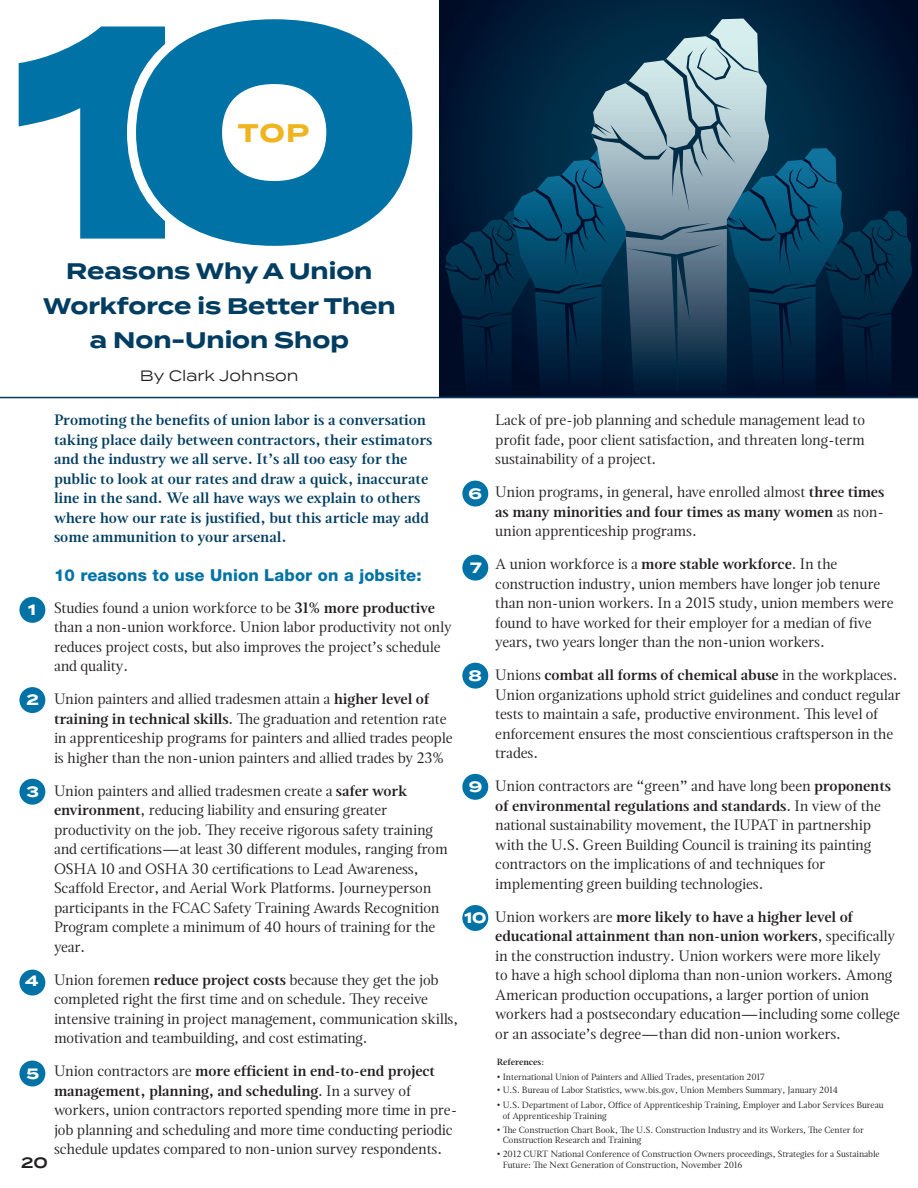
<style>
.page{position:relative;width:918px;height:1188px;background:#fff}
.page>*{position:absolute;margin:0;border:0;box-sizing:border-box;transform-origin:0 0}
.t1{font:900 303px "Termina";color:#0072a5}
.t2{font:700 25.5px "Termina";color:#efb41e}
.t3{font:700 22.5px "Termina";color:#003d61}
.t4{font:800 16.5px "Helvetica Neue";letter-spacing:.01em;color:#0072a5}
.t5{font:15px/19.5px "Magneta";letter-spacing:-.005em;color:#231f20}
.t6{font:600 15px/19.5px "Magneta";color:#003d61}
.t7{font:15px "Termina";color:#231f20}
.t8{font:700 15px "Termina";color:#fff}
.t9{font:600 15px "Termina";color:#231f20}
.t10{font:9px/10.8px "Magneta";color:#231f20}
.t11{font:600 9px "Magneta";color:#231f20}
.s1{font-weight:600}
.s2{font-weight:400}
</style>
<div class="page">
<svg style="left:439px;top:0;width:479px;height:397px;background:#001833"></svg>
<svg style="left:591px;top:19px;width:178px;height:15px;background:#2a5065"></svg>
<svg style="left:445px;top:34px;width:467px;height:363px;background:#1e435c"></svg>
<hr style="left:0;top:397px;width:918px;height:1px;background:#003d61">
<div style="left:19px;top:597px;width:26px;height:26px;background:#0072a5;border-radius:50%"></div>
<div style="left:19px;top:687px;width:26px;height:26px;background:#0072a5;border-radius:50%"></div>
<div style="left:19px;top:779px;width:26px;height:26px;background:#0072a5;border-radius:50%"></div>
<div style="left:19px;top:970px;width:26px;height:26px;background:#0072a5;border-radius:50%"></div>
<div style="left:19px;top:1061px;width:26px;height:25px;background:#0072a5;border-radius:50%"></div>
<div style="left:462px;top:481px;width:26px;height:26px;background:#0072a5;border-radius:50%"></div>
<div style="left:462px;top:663px;width:26px;height:26px;background:#0072a5;border-radius:50%"></div>
<div style="left:462px;top:774px;width:26px;height:26px;background:#0072a5;border-radius:50%"></div>
<div style="left:462px;top:905px;width:26px;height:26px;background:#0072a5;border-radius:50%"></div>
<div style="left:462px;top:555px;width:26px;height:26px;background:#0072a5;border-radius:50%"></div>
<h1 class="t1" style="left:127px;top:-95px;width:296px">0</h1>
<h1 class="t1" style="left:12px;top:-95px;width:173px">1</h1>
<h2 class="t2" style="left:238px;top:114px;width:73px">TOP</h2>
<h3 class="t3" style="left:66px;top:255px;width:308px">Reasons Why A Union</h3>
<h3 class="t3" style="left:43px;top:289px;width:354px">Workforce is Better Then</h3>
<h3 class="t3" style="left:90px;top:324px;width:261px">a Non-Union Shop</h3>
<p class="t7" style="left:140px;top:365px;width:160px">By Clark Johnson</p>
<p class="t6" style="left:54px;top:410px;width:380px">Promoting the benefits of union labor is a conversation taking place daily between contractors, their estimators and the industry we all serve. It’s all too easy for the public to look at our rates and draw a quick, inaccurate line in the sand. We all have ways we explain to others where how our rate is justified, but this article may add some ammunition to your arsenal.</p>
<p class="t8" style="left:469px;top:482px;width:15px">6</p>
<p class="t8" style="left:470px;top:557px;width:13px">7</p>
<p class="t4" style="left:54px;top:566px;width:369px">10 reasons to use Union Labor on a jobsite:</p>
<p class="t5" style="left:54px;top:598px;width:399px">Studies found a union workforce to be <span class="s1">31% more productive </span>than a non-union workforce. Union labor productivity not only reduces project costs, but also improves the project’s schedule and quality.</p>
<p class="t5" style="left:54px;top:689px;width:400px">Union painters and allied tradesmen attain a <span class="s1">higher level of training in technical skills</span>. The graduation and retention rate in apprenticeship programs for painters and allied trades people is higher than the non-union painters and allied trades by 23%</p>
<p class="t5" style="left:54px;top:781px;width:395px">Union painters and allied tradesmen create a <span class="s1">safer work environment</span>, reducing liability and ensuring greater productivity on the job. They receive rigorous safety training and certifications—at least 30 different modules, ranging from OSHA 10 and OSHA 30 certifications to Lead Awareness, Scaffold Erector, and Aerial Work Platforms. Journeyperson participants in the FCAC Safety Training Awards Recognition Program complete a minimum of 40 hours of training for the year.</p>
<p class="t5" style="left:54px;top:970px;width:406px">Union foremen <span class="s1">reduce project costs</span> because they get the job completed right the first time and on schedule. They receive intensive training in project management, communication skills, motivation and teambuilding, and cost estimating.</p>
<p class="t5" style="left:54px;top:1061px;width:405px">Union contractors are <span class="s1">more efficient in end-to-end project management, planning, and scheduling</span>. In a survey of workers, union contractors reported spending more time in pre&shy;job planning and scheduling and more time conducting periodic schedule updates compared to non-union survey respondents.</p>
<p class="t8" style="left:28px;top:599px;width:9px">1</p>
<p class="t8" style="left:469px;top:664px;width:15px">8</p>
<p class="t8" style="left:27px;top:689px;width:14px">2</p>
<p class="t8" style="left:469px;top:775px;width:15px">9</p>
<p class="t8" style="left:27px;top:781px;width:14px">3</p>
<p class="t8" style="left:464px;top:906px;width:24px">10</p>
<p class="t8" style="left:25px;top:970px;width:15px">4</p>
<p class="t8" style="left:26px;top:1062px;width:14px">5</p>
<p class="t9" style="left:21px;top:1152px;width:28px">20</p>
<p class="t5" style="left:495px;top:410px;width:371px;text-align:justify">Lack of pre-job planning and schedule management lead to profit fade, poor client satisfaction, and threaten long-term sustainability of a project.</p>
<p class="t5" style="left:495px;top:482px;width:391px;text-align:justify">Union programs, in general, have enrolled almost <span class="s1">three times as many minorities and four times as many women</span> as non&shy;union apprenticeship programs.</p>
<p class="t5" style="left:495px;top:554px;width:400px">A union workforce is a <span class="s1">more stable workforce</span>. In the construction industry, union members have longer job tenure than non-union workers. In a 2015 study, union members were found to have worked for their employer for a median of five years, two years longer than the non-union workers.</p>
<p class="t5" style="left:495px;top:665px;width:407px">Unions <span class="s1">combat all forms of chemical abuse</span> in the workplaces.<br>Union organizations uphold strict guidelines and conduct regular tests to maintain a safe, productive environment. This level of enforcement ensures the most conscientious craftsperson in the trades.</p>
<p class="t5" style="left:495px;top:776px;width:397px">Union contractors are “green” and have long been <span class="s1">proponents of environmental regulations and standards</span>. In view of the national sustainability movement, the IUPAT in partnership with the U.S. Green Building Council is training its painting contractors on the implications of and techniques for implementing green building technologies.</p>
<p class="t5" style="left:495px;top:906px;width:406px">Union workers are <span class="s1">more likely to have a higher level of educational attainment than non-union workers</span>, specifically in the construction industry. Union workers were more likely<br>to have a high school diploma than non-union workers. Among American production occupations, a larger portion of union workers had a postsecondary education—including some college or an associate’s degree—than did non-union workers.</p>
<p class="t11" style="left:497px;top:1055px;width:49px">References<span class="s2">:</span></p>
<p class="t10" style="left:497px;top:1071px;width:269px">• International Union of Painters and Allied Trades, presentation 2017</p>
<p class="t10" style="left:497px;top:1085px;width:343px">• U.S. Bureau of Labor Statistics, www.bis.gov, Union Members Summary, January 2014</p>
<p class="t10" style="left:503px;top:1100px;width:382px;text-indent:-6px">• U.S. Department of Labor, Office of Apprenticeship Training, Employer and Labor Services Bureau of Apprenticeship Training</p>
<p class="t10" style="left:503px;top:1124px;width:363px;text-indent:-6px">• The Construction Chart Book, The U.S. Construction Industry and its Workers, The Center for<br>Construction Research and Training</p>
<p class="t10" style="left:503px;top:1148px;width:378px;text-indent:-6px">• 2012 CURT National Conference of Construction Owners proceedings, Strategies for a Sustainable<br>Future: The Next Generation of Construction, November 2016</p>
</div>
